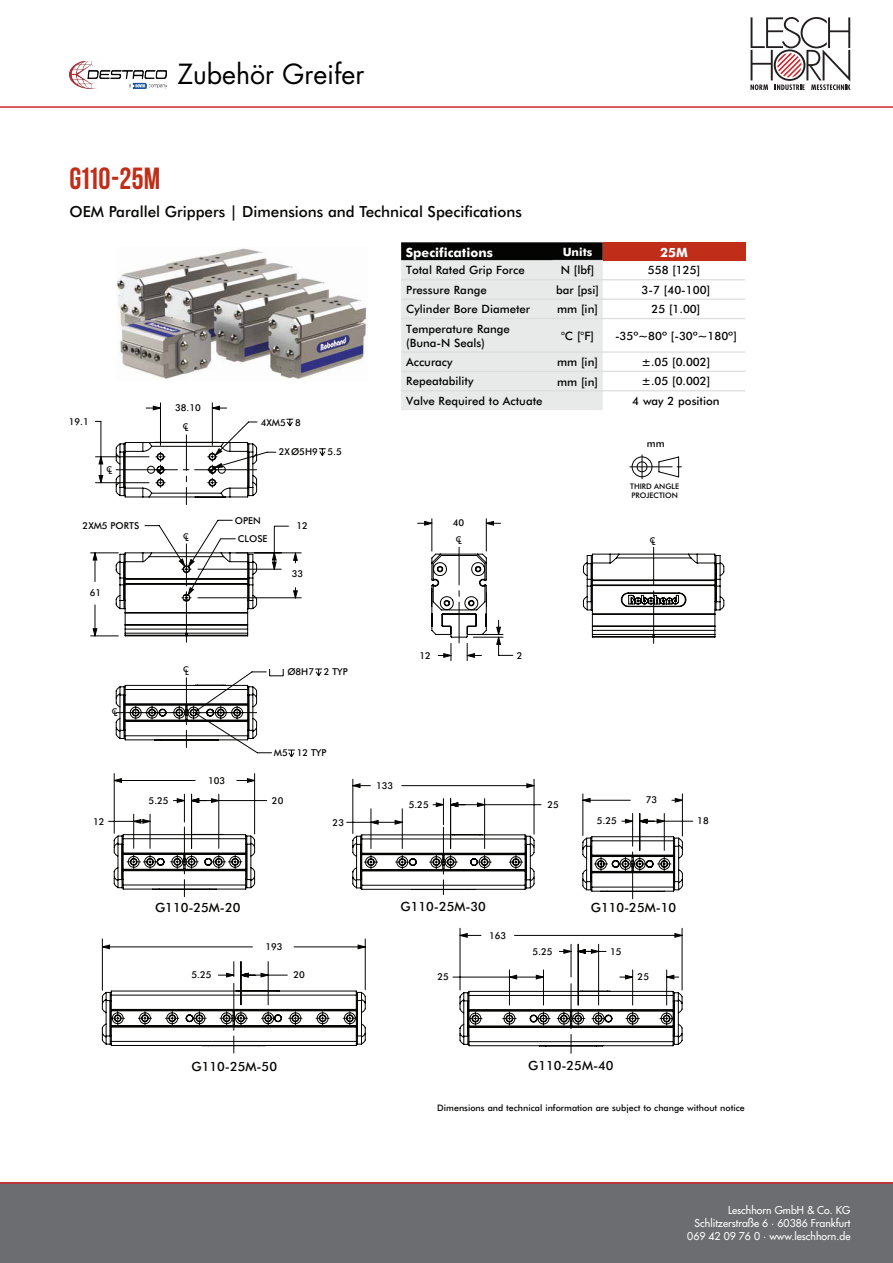
<style>
.page{position:relative;width:893px;height:1263px;background:#fff}
.page>*{position:absolute;margin:0;border:0;box-sizing:border-box;transform-origin:0 0}
.t1{font:30.6px "Bebas DSC";letter-spacing:.015em;color:#c02d19}
.t2{font:27px "Futura Std";color:#000}
.t3{font:500 15.3px "Futura BT";color:#040503}
.t4{font:500 12.75px "Futura BT";color:#040503}
.t5{font:700 12.75px "Futura BT";color:#fff}
.t6{font:500 11.55px "Futura BT";color:#040503}
.t7{font:500 11.4px/13.8px "Futura BT";color:#040503}
.t8{font:700 11.4px "Futura BT";color:#fff}
.t9{font:500 10.5px/12.6px "Futura Std";color:#fff;text-align:right}
.t10{font:500 10.2px "Futura BT";color:#040503}
.t11{font:500 9.45px/18.6px "Futura BT";color:#040503}
.t12{font:500 8.85px "Futura BT";color:#040503}
.t13{font:500 7.95px "Futura BT";letter-spacing:-.455em;color:#040503}
.t14{font:500 7.65px/8.2px "Futura BT";color:#040503}
.s1{font-weight:400}
</style>
<div class="page">
<div style="left:0;top:1182px;width:893px;height:81px;background:#6c6d70"></div>
<hr style="left:0;top:1182px;width:893px;height:2px;background:#d1232a">
<hr style="left:0;top:106px;width:893px;height:2px;background:#d1232a">
<svg style="left:750px;top:17px;width:100px;height:73px"></svg>
<svg style="left:90px;top:402px;width:179px;height:352px"></svg>
<svg style="left:116px;top:678px;width:141px;height:69px"></svg>
<svg style="left:116px;top:435px;width:141px;height:70px"></svg>
<svg style="left:99px;top:475px;width:4px;height:8px"></svg>
<svg style="left:99px;top:457px;width:4px;height:7px"></svg>
<svg style="left:212px;top:406px;width:8px;height:4px"></svg>
<svg style="left:153px;top:406px;width:7px;height:4px"></svg>
<svg style="left:179px;top:544px;width:15px;height:98px"></svg>
<svg style="left:269px;top:418px;width:57px;height:339px"></svg>
<svg style="left:93px;top:629px;width:4px;height:7px"></svg>
<svg style="left:93px;top:553px;width:4px;height:7px"></svg>
<svg style="left:513px;top:546px;width:212px;height:110px"></svg>
<svg style="left:653px;top:547px;width:1px;height:96px"></svg>
<svg style="left:417px;top:518px;width:96px;height:144px"></svg>
<svg style="left:108px;top:773px;width:586px;height:126px"></svg>
<svg style="left:101px;top:938px;width:265px;height:115px"></svg>
<svg style="left:452px;top:927px;width:231px;height:127px"></svg>
<img style="left:117px;top:248px;width:250px;height:131px">
<div style="left:603px;top:242px;width:142px;height:18px;background:#c02d19"></div>
<svg style="left:401px;top:242px;width:202px;height:168px;background:#cecfcf"></svg>
<hr style="left:552px;top:260px;width:51px;height:1px;background:#dcddde">
<hr style="left:401px;top:279px;width:151px;height:1px;background:#dcddde">
<hr style="left:552px;top:279px;width:51px;height:1px;background:#dcddde">
<hr style="left:603px;top:279px;width:142px;height:1px;background:#dcddde">
<hr style="left:401px;top:298px;width:151px;height:2px;background:#dcddde">
<hr style="left:552px;top:298px;width:51px;height:2px;background:#dcddde">
<hr style="left:603px;top:298px;width:142px;height:2px;background:#dcddde">
<hr style="left:401px;top:318px;width:151px;height:1px;background:#dcddde">
<hr style="left:552px;top:318px;width:51px;height:1px;background:#dcddde">
<hr style="left:603px;top:318px;width:142px;height:1px;background:#dcddde">
<hr style="left:401px;top:351px;width:151px;height:2px;background:#dcddde">
<hr style="left:552px;top:351px;width:51px;height:2px;background:#dcddde">
<hr style="left:603px;top:351px;width:142px;height:2px;background:#dcddde">
<hr style="left:401px;top:371px;width:151px;height:1px;background:#dcddde">
<hr style="left:552px;top:371px;width:51px;height:1px;background:#dcddde">
<hr style="left:603px;top:371px;width:142px;height:1px;background:#dcddde">
<hr style="left:401px;top:390px;width:151px;height:1px;background:#dcddde">
<hr style="left:552px;top:390px;width:51px;height:1px;background:#dcddde">
<hr style="left:603px;top:390px;width:142px;height:1px;background:#dcddde">
<svg style="left:630px;top:455px;width:51px;height:24px"></svg>
<img style="left:69px;top:62px;width:97px;height:26px">
<h2 class="t2" style="left:178px;top:57px;width:188px">Zubehör Greifer</h2>
<h1 class="t1" style="left:70px;top:161px;width:92px">G110-25M</h1>
<h3 class="t3" style="left:70px;top:203px;width:454px">OEM Parallel Grippers | Dimensions and Technical Specifications</h3>
<p class="t11" style="left:175px;top:398px;width:27px">38.10</p>
<p class="t11" style="left:69px;top:412px;width:22px">19.1</p>
<p class="t11" style="left:261px;top:413px;width:42px">4XM5 8</p>
<p class="t11" style="left:279px;top:442px;width:65px">2XØ5H9 5.5</p>
<p class="t13" style="left:183px;top:423px;width:7px">CL</p>
<p class="t13" style="left:106px;top:465px;width:7px">CL</p>
<p class="t11" style="left:83px;top:516px;width:58px">2XM5 PORTS</p>
<p class="t11" style="left:238px;top:511px;width:31px;text-indent:-3px">OPEN<br>CLOSE</p>
<p class="t13" style="left:183px;top:532px;width:7px">CL</p>
<p class="t11" style="left:90px;top:584px;width:13px">61</p>
<p class="t11" style="left:296px;top:516px;width:13px">12</p>
<p class="t11" style="left:292px;top:565px;width:13px">33</p>
<p class="t13" style="left:112px;top:707px;width:7px">CL</p>
<p class="t13" style="left:183px;top:666px;width:7px">CL</p>
<p class="t11" style="left:287px;top:663px;width:62px">Ø8H7 2 TYP</p>
<p class="t11" style="left:149px;top:791px;width:22px">5.25</p>
<p class="t11" style="left:208px;top:771px;width:19px">103</p>
<p class="t11" style="left:274px;top:744px;width:54px">M5 12 TYP</p>
<p class="t11" style="left:272px;top:791px;width:13px">20</p>
<p class="t5" style="left:406px;top:245px;width:89px">Specifications</p>
<p class="t8" style="left:563px;top:245px;width:31px">Units</p>
<p class="t5" style="left:660px;top:245px;width:29px">25M</p>
<p class="t7" style="left:406px;top:263px;width:120px">Total Rated Grip Force</p>
<p class="t6" style="left:561px;top:263px;width:35px">N [lbf]</p>
<p class="t7" style="left:648px;top:263px;width:54px">558 [125]</p>
<p class="t7" style="left:406px;top:283px;width:82px">Pressure Range</p>
<p class="t7" style="left:556px;top:283px;width:44px">bar [psi]</p>
<p class="t7" style="left:642px;top:283px;width:70px">3-7 [40-100]</p>
<p class="t7" style="left:406px;top:302px;width:125px">Cylinder Bore Diameter</p>
<p class="t6" style="left:557px;top:302px;width:43px">mm [in]</p>
<p class="t7" style="left:651px;top:302px;width:50px">25 [1.00]</p>
<p class="t7" style="left:406px;top:322px;width:105px">Temperature Range (Buna-N Seals)</p>
<p class="t6" style="left:561px;top:329px;width:34px">°C [°F]</p>
<p class="t7" style="left:615px;top:329px;width:123px">-35º~80º [-30º~180º]</p>
<p class="t7" style="left:406px;top:355px;width:48px">Accuracy</p>
<p class="t6" style="left:557px;top:355px;width:43px">mm [in]</p>
<p class="t7" style="left:641px;top:355px;width:70px">±.05 [0.002]</p>
<p class="t7" style="left:406px;top:374px;width:69px">Repeatability</p>
<p class="t6" style="left:557px;top:374px;width:43px">mm [in]</p>
<p class="t7" style="left:641px;top:374px;width:70px">±.05 [0.002]</p>
<p class="t7" style="left:406px;top:394px;width:138px">Valve Required to Actuate</p>
<p class="t7" style="left:632px;top:394px;width:89px">4 way 2 position</p>
<p class="t10" style="left:647px;top:437px;width:19px">mm</p>
<p class="t11" style="left:453px;top:514px;width:13px">40</p>
<p class="t14" style="left:630px;top:483px;width:51px">THIRD ANGLE<br>PROJECTION</p>
<p class="t13" style="left:456px;top:535px;width:7px">CL</p>
<p class="t13" style="left:650px;top:536px;width:7px">CL</p>
<p class="t11" style="left:420px;top:646px;width:13px">12</p>
<p class="t11" style="left:517px;top:646px;width:7px">2</p>
<p class="t11" style="left:376px;top:776px;width:19px">133</p>
<p class="t11" style="left:409px;top:795px;width:22px">5.25</p>
<p class="t11" style="left:548px;top:795px;width:13px">25</p>
<p class="t11" style="left:646px;top:791px;width:13px">73</p>
<p class="t11" style="left:93px;top:812px;width:13px">12</p>
<p class="t11" style="left:597px;top:812px;width:22px">5.25</p>
<p class="t11" style="left:333px;top:813px;width:13px">23</p>
<p class="t11" style="left:697px;top:812px;width:13px">18</p>
<p class="t4" style="left:155px;top:899px;width:87px">G110-25M-20</p>
<p class="t4" style="left:401px;top:899px;width:87px">G110-25M-30</p>
<p class="t4" style="left:591px;top:899px;width:87px">G110-25M-10</p>
<p class="t11" style="left:191px;top:965px;width:22px">5.25</p>
<p class="t11" style="left:265px;top:937px;width:19px">193</p>
<p class="t11" style="left:294px;top:965px;width:13px">20</p>
<p class="t11" style="left:489px;top:926px;width:19px">163</p>
<p class="t11" style="left:533px;top:942px;width:22px">5.25</p>
<p class="t11" style="left:610px;top:942px;width:13px">15</p>
<p class="t11" style="left:437px;top:967px;width:13px">25</p>
<p class="t11" style="left:638px;top:967px;width:13px">25</p>
<p class="t4" style="left:192px;top:1058px;width:87px">G110-25M-50</p>
<p class="t4" style="left:528px;top:1058px;width:87px">G110-25M-40</p>
<p class="t12" style="left:437px;top:1102px;width:309px">Dimensions and technical information are subject to change without notice</p>
<p class="t9" style="left:687px;top:1204px;width:165px">Leschhorn GmbH &amp; Co. KG<br>Schlitzerstraße 6 <span class="s1">·</span> 60386 Frankfurt<br>069 42 09 76 0 <span class="s1">·</span> www.leschhorn.de</p>
</div>
